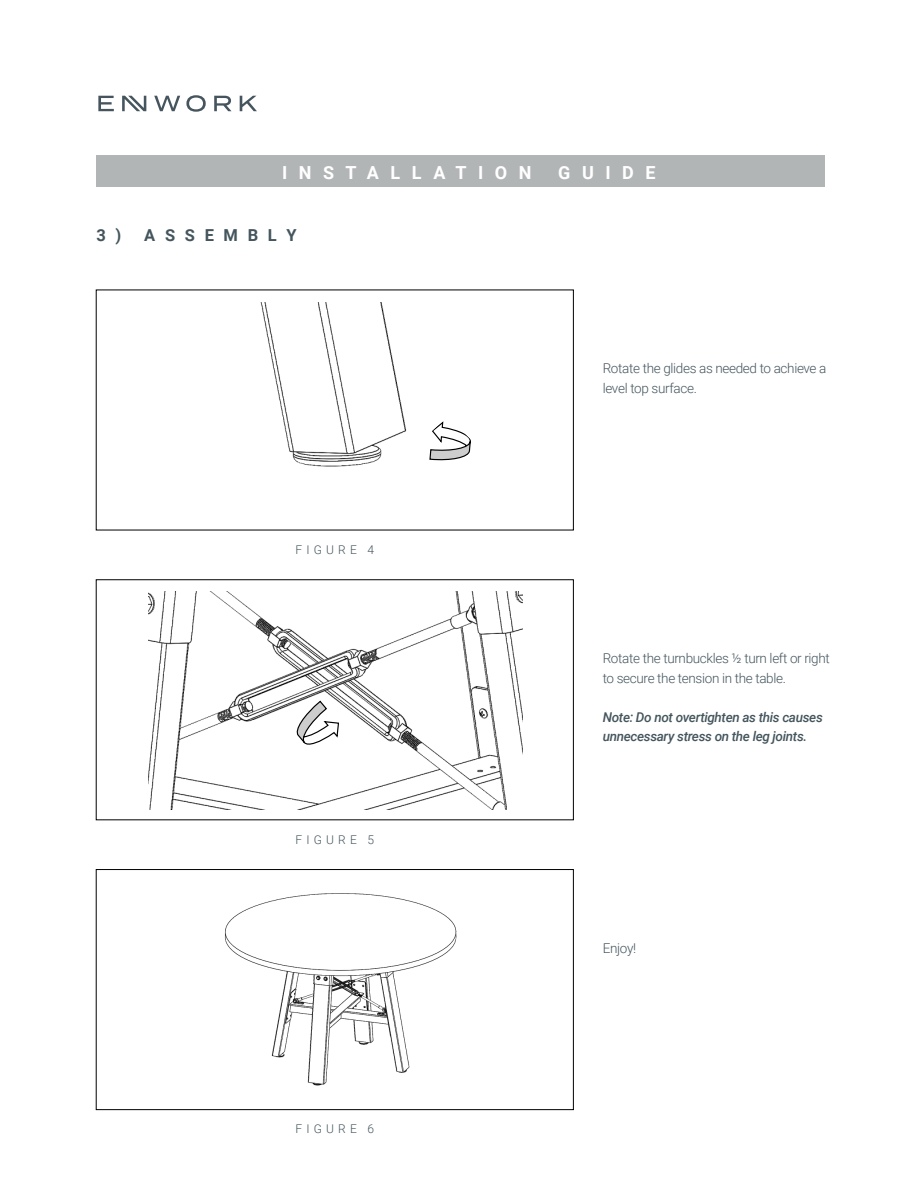
<style>
.page{position:relative;width:918px;height:1188px;background:#fff}
.page>*{position:absolute;margin:0;border:0;box-sizing:border-box;transform-origin:0 0}
.t1{font:700 18px "Roboto";letter-spacing:.64em;color:#fff}
.t2{font:700 16.5px "Roboto";letter-spacing:.585em;color:#44555d}
.t3{font:300 13.5px/19.5px "Roboto";letter-spacing:-.025em;color:#44555d}
.t4{font:italic 500 13.5px/19.5px "Roboto";letter-spacing:-.025em;color:#44555d}
.t5{font:300 12px "Roboto";letter-spacing:.35em;color:#44555d}
</style>
<div class="page">
<svg style="left:154px;top:96px;width:26px;height:15px"></svg>
<svg style="left:186px;top:95px;width:20px;height:17px"></svg>
<svg style="left:214px;top:96px;width:18px;height:15px"></svg>
<svg style="left:240px;top:96px;width:17px;height:15px"></svg>
<svg style="left:98px;top:96px;width:16px;height:15px"></svg>
<svg style="left:122px;top:96px;width:24px;height:15px"></svg>
<div style="left:96px;top:156px;width:728px;height:31px;background:#b2b5b6"></div>
<img style="left:260px;top:302px;width:147px;height:165px">
<img style="left:149px;top:592px;width:373px;height:217px">
<img style="left:224px;top:893px;width:233px;height:193px">
<div style="left:96px;top:869px;width:477px;height:241px;border:1px solid #000"></div>
<svg style="left:296px;top:700px;width:43px;height:44px"></svg>
<svg style="left:429px;top:421px;width:42px;height:40px"></svg>
<h1 class="t1" style="left:282px;top:160px;width:251px">INSTALLATION</h1>
<h1 class="t1" style="left:558px;top:160px;width:99px">GUIDE</h1>
<p class="t2" style="left:96px;top:224px;width:202px">3) ASSEMBLY</p>
<p class="t5" style="left:295px;top:541px;width:80px">FIGURE 4</p>
<p class="t5" style="left:295px;top:831px;width:80px">FIGURE 5</p>
<p class="t5" style="left:295px;top:1121px;width:80px">FIGURE 6</p>
<p class="t3" style="left:603px;top:358px;width:225px">Rotate the glides as needed to achieve a level top surface.</p>
<p class="t3" style="left:603px;top:648px;width:229px">Rotate the turnbuckles ½ turn left or right to secure the tension in the table.</p>
<p class="t4" style="left:603px;top:707px;width:222px">Note: Do not overtighten as this causes unnecessary stress on the leg joints.</p>
<p class="t3" style="left:603px;top:938px;width:35px">Enjoy!</p>
</div>
